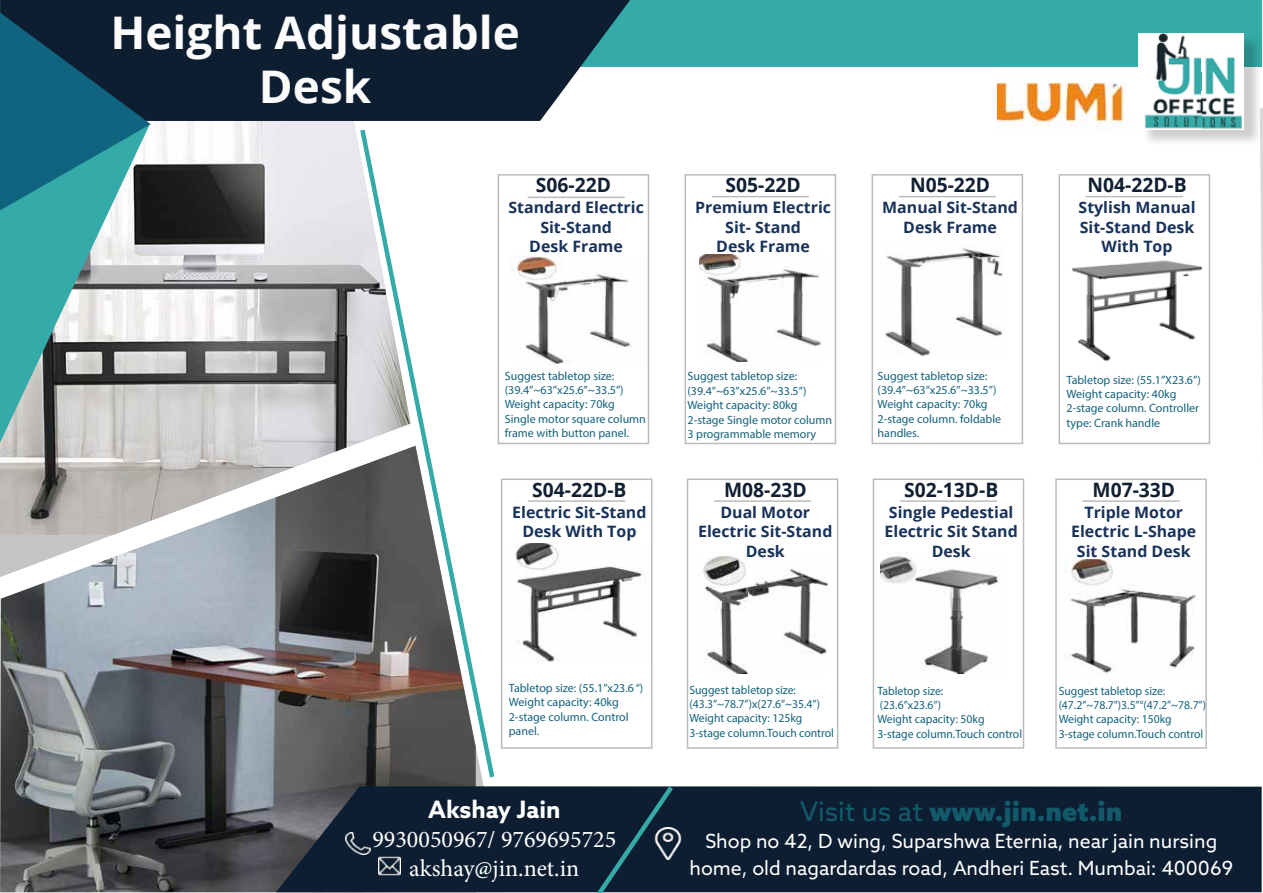
<style>
.page{position:relative;width:1263px;height:893px;background:#fff}
.page>*{position:absolute;margin:0;border:0;box-sizing:border-box;transform-origin:0 0}
.t1{font:700 45px/54px "Open Sans";color:#fbfbfb;text-align:center}
.t2{font:900 27px "Azo Sans";color:#125a6a}
.t3{font:24px/28.8px "Minion Pro";color:#fff;text-align:center}
.t4{font:700 24px "Azo Sans";color:#fff}
.t5{font:700 19.8px "Open Sans";color:#101f31}
.t6{font:19.5px/27px "Azo Sans";color:#fff;text-align:center}
.t7{font:700 15.75px/19.6px "Open Sans";color:#18325a;text-align:center}
.t8{font:12px/14.4px "Myriad Pro";color:#14627d}
.s1{font-weight:400}
</style>
<div class="page">
<img style="left:0;top:121px;width:357px;height:325px">
<img style="left:0;top:446px;width:476px;height:446px">
<svg style="left:357px;top:129px;width:138px;height:653px"></svg>
<div style="left:0;top:0;width:1262px;height:67px;background:#34aba8"></div>
<svg style="left:0;top:0;width:630px;height:121px;fill:#0e1e31"></svg>
<svg style="left:0;top:210px;width:150px;height:233px"></svg>
<svg style="left:0;top:13px;width:151px;height:197px"></svg>
<div style="left:1141px;top:35px;width:122px;height:112px;background:#000;opacity:.2"></div>
<img style="left:1138px;top:33px;width:105px;height:97px">
<div style="left:276px;top:786px;width:986px;height:106px;background:#0e1e32"></div>
<svg style="left:593px;top:786px;width:84px;height:107px"></svg>
<img style="left:346px;top:832px;width:24px;height:22px">
<img style="left:378px;top:854px;width:22px;height:24px">
<img style="left:650px;top:827px;width:36px;height:33px">
<img style="left:997px;top:82px;width:138px;height:48px">
<hr style="left:527px;top:197px;width:98px;height:1px;background:#000">
<img style="left:511px;top:256px;width:119px;height:108px">
<hr style="left:712px;top:196px;width:97px;height:1px;background:#000">
<img style="left:699px;top:255px;width:123px;height:107px">
<hr style="left:899px;top:196px;width:97px;height:1px;background:#000">
<img style="left:885px;top:246px;width:118px;height:110px">
<hr style="left:1086px;top:196px;width:97px;height:1px;background:#000">
<img style="left:1072px;top:260px;width:129px;height:101px">
<hr style="left:528px;top:500px;width:97px;height:2px;background:#000">
<img style="left:515px;top:543px;width:127px;height:119px">
<hr style="left:714px;top:500px;width:97px;height:2px;background:#000">
<img style="left:703px;top:555px;width:125px;height:118px">
<hr style="left:900px;top:500px;width:97px;height:2px;background:#000">
<img style="left:881px;top:556px;width:118px;height:118px">
<hr style="left:1082px;top:500px;width:98px;height:2px;background:#000">
<img style="left:1065px;top:560px;width:131px;height:114px">
<svg style="left:1260px;top:35px;width:3px;height:399px"></svg>
<h1 class="t1" style="left:110px;top:5px;width:411px">Height Adjustable<br>Desk</h1>
<h3 class="t5" style="left:536px;top:171px;width:77px">S06-22D</h3>
<h3 class="t7" style="left:508px;top:197px;width:137px">Standard Electric<br>Sit-Stand<br>Desk Frame</h3>
<h3 class="t5" style="left:726px;top:171px;width:77px">S05-22D</h3>
<h3 class="t7" style="left:695px;top:197px;width:137px">Premium Electric<br>Sit- Stand<br>Desk Frame</h3>
<h3 class="t5" style="left:910px;top:171px;width:82px">N05-22D</h3>
<h3 class="t7" style="left:882px;top:197px;width:137px">Manual Sit-Stand<br>Desk Frame</h3>
<p class="t8" style="left:505px;top:368px;width:143px">Suggest tabletop size: (39.4”~63”x25.6”~33.5”)<br>Weight capacity: 70kg<br>Single motor square column frame with button panel.</p>
<h3 class="t5" style="left:532px;top:476px;width:96px">S04-22D-B</h3>
<h3 class="t7" style="left:512px;top:502px;width:136px">Electric Sit-Stand<br>Desk With Top</h3>
<p class="t8" style="left:687px;top:369px;width:146px">Suggest tabletop size: (39.4”~63”x25.6”~33.5”)<br>Weight capacity: 80kg<br>2-stage Single motor column<br>3 programmable memory</p>
<h3 class="t5" style="left:724px;top:476px;width:84px">M08-23D</h3>
<h3 class="t7" style="left:698px;top:502px;width:136px">Dual Motor<br>Electric Sit-Stand<br>Desk</h3>
<p class="t8" style="left:877px;top:368px;width:125px">Suggest tabletop size: (39.4”~63”x25.6”~33.5”)<br>Weight capacity: 70kg<br>2-stage column. foldable handles.</p>
<h3 class="t5" style="left:904px;top:476px;width:96px">S02-13D-B</h3>
<h3 class="t7" style="left:884px;top:502px;width:135px">Single Pedestial<br>Electric Sit Stand<br>Desk</h3>
<h3 class="t5" style="left:1087px;top:171px;width:101px">N04-22D-B</h3>
<h3 class="t7" style="left:1078px;top:197px;width:119px">Stylish Manual<br>Sit-Stand Desk<br>With Top</h3>
<p class="t8" style="left:1066px;top:372px;width:136px">Tabletop size: (55.1”X23.6”)<br>Weight capacity: 40kg<br>2-stage column. Controller type: Crank handle</p>
<h3 class="t5" style="left:1092px;top:476px;width:84px">M07-33D</h3>
<h3 class="t7" style="left:1071px;top:502px;width:127px">Triple Motor<br>Electric L-Shape<br>Sit Stand Desk</h3>
<p class="t8" style="left:509px;top:680px;width:136px">Tabletop size: (55.1”x23.6 “)<br>Weight capacity: 40kg<br>2-stage column. Control panel.</p>
<h3 class="t4" style="left:428px;top:793px;width:134px">Akshay Jain</h3>
<h3 class="t3" style="left:372px;top:825px;width:245px">9930050967/ 9769695725 akshay@jin.net.in</h3>
<p class="t8" style="left:689px;top:682px;width:146px">Suggest tabletop size: (43.3”~78.7”)x(27.6”~35.4”)<br>Weight capacity: 125kg<br>3-stage column.Touch control</p>
<p class="t8" style="left:877px;top:683px;width:146px">Tabletop size:<br>(23.6”x23.6”)<br>Weight capacity: 50kg<br>3-stage column.Touch control</p>
<p class="t8" style="left:1059px;top:683px;width:149px">Suggest tabletop size: (47.2”~78.7”)3.5”°(47.2”~78.7”)<br>Weight capacity: 150kg<br>3-stage column.Touch control</p>
<h2 class="t2" style="left:800px;top:793px;width:324px"><span class="s1">Visit us at</span> www.jin.net.in</h2>
<h3 class="t6" style="left:689px;top:827px;width:545px">Shop no 42, D wing, Suparshwa Eternia, near jain nursing home, old nagardardas road, Andheri East. Mumbai: 400069</h3>
</div>
